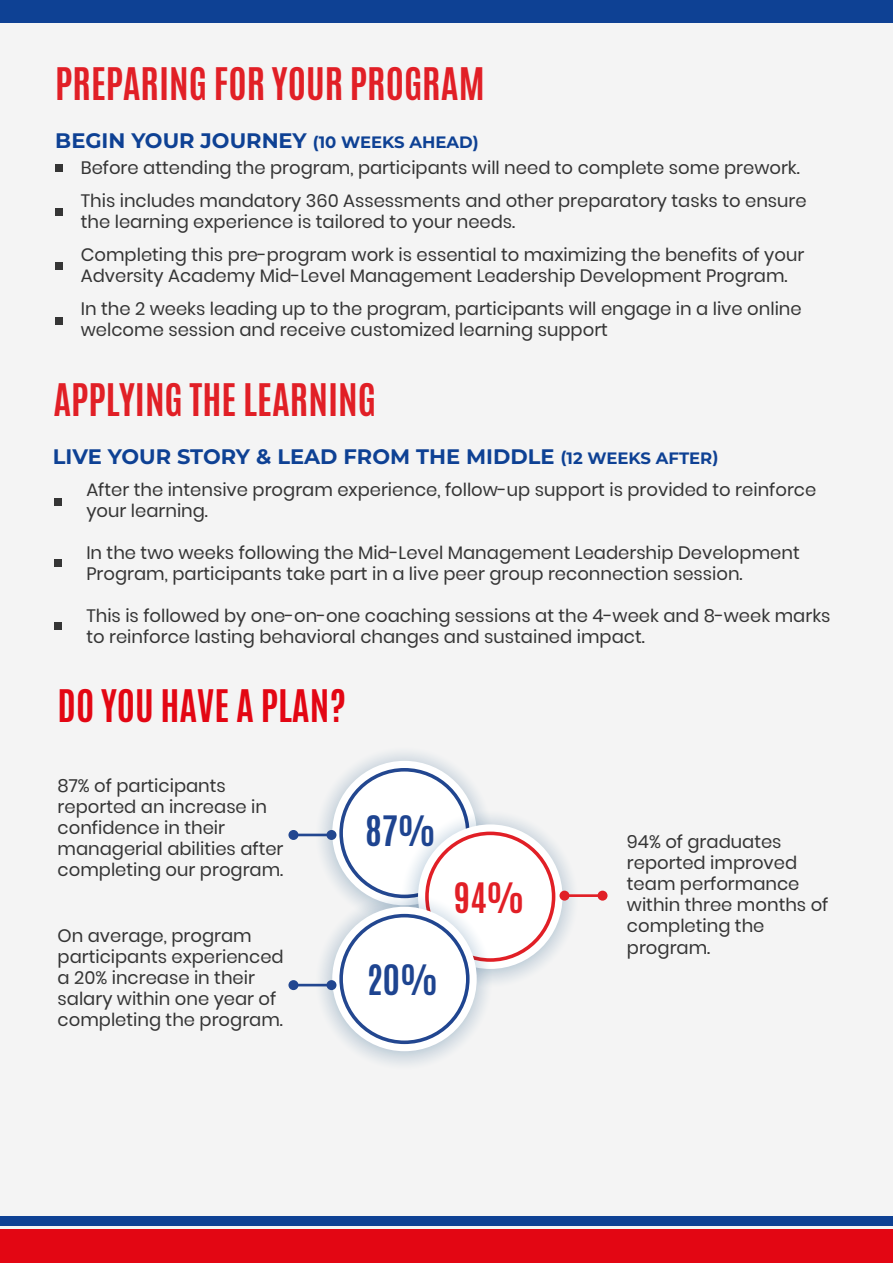
<style>
.page{position:relative;width:893px;height:1263px;background:#f4f4f4}
.page>*{position:absolute;margin:0;border:0;box-sizing:border-box;transform-origin:0 0}
.t1{font:700 37.5px "Antonio";color:#e11f26}
.t2{font:700 37.5px "Antonio";color:#e30613}
.t3{font:700 34.95px "Antonio";color:#1e4490}
.t4{font:700 34.95px "Antonio";color:#e11f26}
.t5{font:700 21px "Montserrat";color:#0e4194}
.t6{font:18px/21px "Poppins";color:#353535}
.s1{font-size:16.5px}
</style>
<div class="page">
<div style="left:0;top:1230px;width:893px;height:33px;background:#e30613"></div>
<div style="left:0;top:1216px;width:893px;height:9px;background:#0e4194"></div>
<div style="left:0;top:0;width:893px;height:22px;background:#0e4194"></div>
<svg style="left:315px;top:746px;width:177px;height:178px"></svg>
<svg style="left:400px;top:810px;width:178px;height:177px"></svg>
<svg style="left:315px;top:892px;width:177px;height:178px"></svg>
<hr style="left:292px;top:834px;width:41px;height:2px;background:#234790">
<svg style="left:288px;top:830px;width:10px;height:10px"></svg>
<hr style="left:292px;top:984px;width:41px;height:2px;background:#234790">
<svg style="left:326px;top:768px;width:229px;height:276px"></svg>
<svg style="left:288px;top:980px;width:10px;height:10px"></svg>
<hr style="left:563px;top:894px;width:41px;height:3px;background:#e11f26">
<div style="left:597px;top:891px;width:10px;height:10px;background:#e11f26;border-radius:50%"></div>
<div style="left:559px;top:891px;width:10px;height:10px;background:#e11f26;border-radius:50%"></div>
<div style="left:55px;top:164px;width:8px;height:8px;background:#353535"></div>
<div style="left:55px;top:208px;width:8px;height:8px;background:#353535"></div>
<div style="left:55px;top:262px;width:8px;height:8px;background:#353535"></div>
<div style="left:55px;top:317px;width:8px;height:8px;background:#353535"></div>
<div style="left:54px;top:498px;width:8px;height:8px;background:#353535"></div>
<div style="left:54px;top:559px;width:8px;height:8px;background:#353535"></div>
<div style="left:54px;top:622px;width:8px;height:8px;background:#353535"></div>
<h1 class="t1" style="left:55px;top:55px;width:431px">PREPARING FOR YOUR PROGRAM</h1>
<p class="t5" style="left:55px;top:125px;width:425px">BEGIN YOUR JOURNEY <span class="s1">(10 WEEKS AHEAD)</span></p>
<p class="t6" style="left:81px;top:151px;width:727px;line-height:33px">Before attending the program, participants will need to complete some prework.<br>This includes mandatory 360 Assessments and other preparatory tasks to ensure</p>
<p class="t6" style="left:81px;top:205px;width:725px;line-height:33px">the learning experience is tailored to your needs.<br>Completing this pre-program work is essential to maximizing the benefits of your</p>
<p class="t6" style="left:81px;top:259px;width:722px;line-height:33px">Adversity Academy Mid-Level Management Leadership Development Program.<br>In the 2 weeks leading up to the program, participants will engage in a live online</p>
<p class="t6" style="left:81px;top:319px;width:529px">welcome session and receive customized learning support</p>
<h1 class="t1" style="left:53px;top:371px;width:324px">APPLYING THE LEARNING</h1>
<p class="t5" style="left:53px;top:442px;width:667px">LIVE YOUR STORY &amp; LEAD FROM THE MIDDLE <span class="s1">(12 WEEKS AFTER)</span></p>
<p class="t6" style="left:86px;top:479px;width:731px">After the intensive program experience, follow-up support is provided to reinforce your learning.</p>
<p class="t6" style="left:86px;top:542px;width:715px">In the two weeks following the Mid-Level Management Leadership Development<br>Program, participants take part in a live peer group reconnection session.</p>
<p class="t6" style="left:86px;top:605px;width:746px">This is followed by one-on-one coaching sessions at the 4-week and 8-week marks to reinforce lasting behavioral changes and sustained impact.</p>
<h1 class="t2" style="left:58px;top:677px;width:290px">DO YOU HAVE A PLAN?</h1>
<p class="t6" style="left:58px;top:775px;width:227px">87% of participants reported an increase in confidence in their managerial abilities after completing our program.</p>
<p class="t6" style="left:58px;top:926px;width:228px">On average, program participants experienced a 20% increase in their salary within one year of completing the program.</p>
<h2 class="t3" style="left:365px;top:805px;width:72px">87%</h2>
<h2 class="t4" style="left:454px;top:871px;width:72px">94%</h2>
<h2 class="t3" style="left:367px;top:953px;width:73px">20%</h2>
<p class="t6" style="left:627px;top:832px;width:203px">94% of graduates reported improved team performance within three months of completing the program.</p>
</div>
